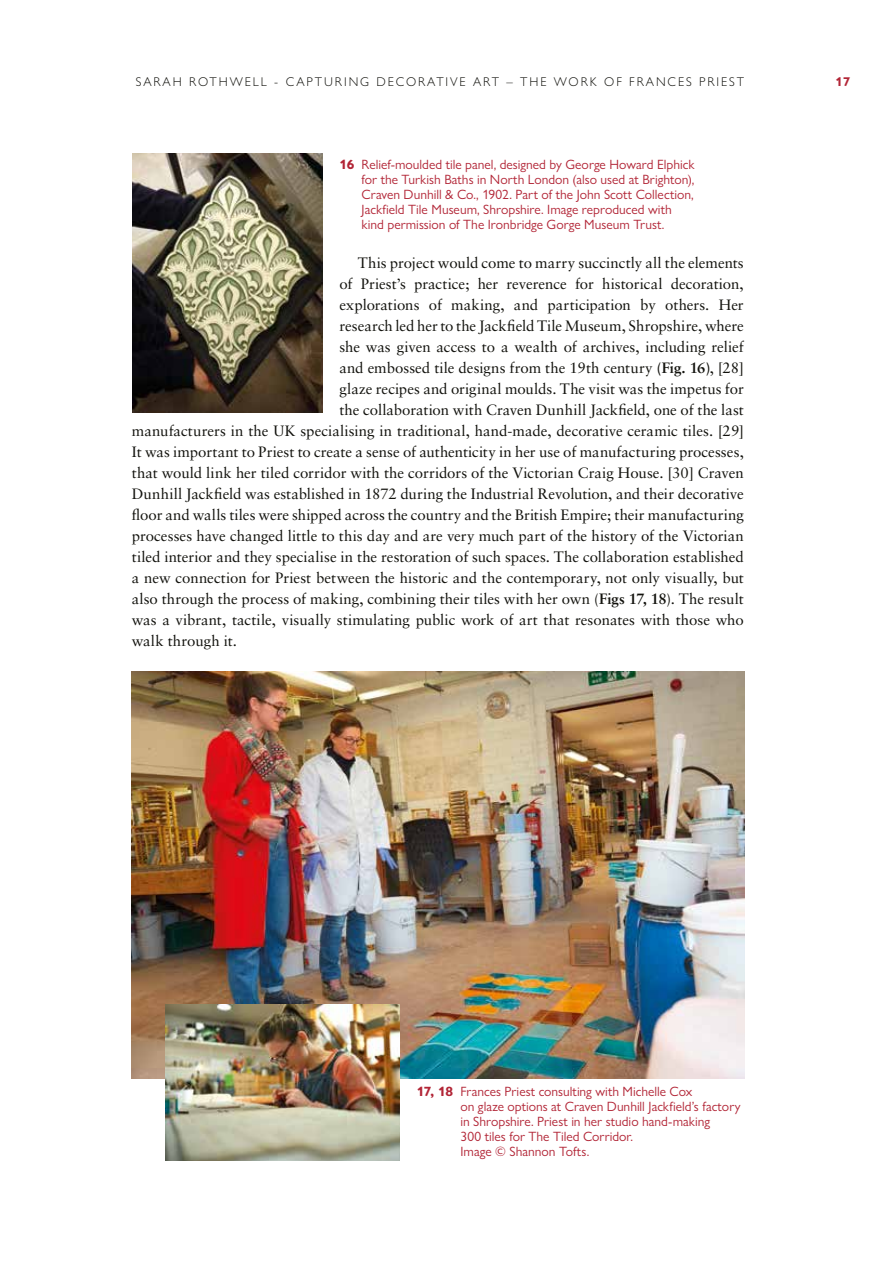
<style>
.page{position:relative;width:893px;height:1263px;background:#fff}
.page>*{position:absolute;margin:0;border:0;box-sizing:border-box;transform-origin:0 0}
.t1{font:15px "Sabon LT Pro";color:#12120d}
.t2{font:13.5px/15px "Gill Sans Nova";color:#b22536}
.t3{font:300 12.75px "Gill Sans Nova";letter-spacing:.15em;color:#12120d}
.t4{font:700 12.75px "Gill Sans Nova";color:#b22536}
.s1{font-weight:700}
</style>
<div class="page">
<img style="left:132px;top:153px;width:190px;height:260px">
<img style="left:132px;top:672px;width:612px;height:406px">
<img style="left:166px;top:1004px;width:234px;height:156px">
<p class="t3" style="left:136px;top:74px;width:610px">SARAH ROTHWELL - CAPTURING DECORATIVE ART – THE WORK OF FRANCES PRIEST</p>
<p class="t4" style="left:835px;top:74px;width:17px">17</p>
<p class="t2" style="left:362px;top:157px;width:334px;text-indent:-22px"><span class="s1">16</span> Relief-moulded tile panel, designed by George Howard Elphick for the Turkish Baths in North London (also used at Brighton), Craven Dunhill &amp; Co., 1902. Part of the John Scott Collection, Jackfield Tile Museum, Shropshire. Image reproduced with kind permission of The Ironbridge Gorge Museum Trust.</p>
<p class="t1" style="left:358px;top:253px;width:388px">This project would come to marry succinctly all the elements</p>
<p class="t1" style="left:339px;top:274px;width:406px">of Priest’s practice; her reverence for historical decoration,</p>
<p class="t1" style="left:339px;top:295px;width:406px">explorations of making, and participation by others. Her</p>
<p class="t1" style="left:339px;top:316px;width:406px">research led her to the Jackfield Tile Museum, Shropshire, where</p>
<p class="t1" style="left:339px;top:337px;width:406px">she was given access to a wealth of archives, including relief</p>
<p class="t1" style="left:339px;top:358px;width:406px">and embossed tile designs from the 19th century <span class="s1">(Fig. 16)</span>, [28]</p>
<p class="t1" style="left:339px;top:379px;width:406px">glaze recipes and original moulds. The visit was the impetus for</p>
<p class="t1" style="left:339px;top:400px;width:406px">the collaboration with Craven Dunhill Jackfield, one of the last</p>
<p class="t1" style="left:132px;top:421px;width:613px">manufacturers in the UK specialising in traditional, hand-made, decorative ceramic tiles. [29]</p>
<p class="t1" style="left:132px;top:442px;width:614px">It was important to Priest to create a sense of authenticity in her use of manufacturing processes,</p>
<p class="t1" style="left:132px;top:463px;width:613px">that would link her tiled corridor with the corridors of the Victorian Craig House. [30] Craven</p>
<p class="t1" style="left:132px;top:484px;width:613px">Dunhill Jackfield was established in 1872 during the Industrial Revolution, and their decorative</p>
<p class="t1" style="left:132px;top:505px;width:614px">floor and walls tiles were shipped across the country and the British Empire; their manufacturing</p>
<p class="t1" style="left:132px;top:526px;width:614px">processes have changed little to this day and are very much part of the history of the Victorian</p>
<p class="t1" style="left:132px;top:547px;width:614px">tiled interior and they specialise in the restoration of such spaces. The collaboration established</p>
<p class="t1" style="left:132px;top:568px;width:614px">a new connection for Priest between the historic and the contemporary, not only visually, but</p>
<p class="t1" style="left:132px;top:589px;width:613px">also through the process of making, combining their tiles with her own (<span class="s1">Figs 17, 18</span>). The result</p>
<p class="t1" style="left:132px;top:610px;width:613px">was a vibrant, tactile, visually stimulating public work of art that resonates with those who</p>
<p class="t1" style="left:132px;top:631px;width:107px">walk through it.</p>
<p class="t2" style="left:460px;top:1084px;width:282px;text-indent:-44px"><span class="s1">17, 18</span> Frances Priest consulting with Michelle Cox<br>on glaze options at Craven Dunhill Jackfield’s factory in Shropshire. Priest in her studio hand-making<br>300 tiles for The Tiled Corridor.<br>Image © Shannon Tofts.</p>
</div>
